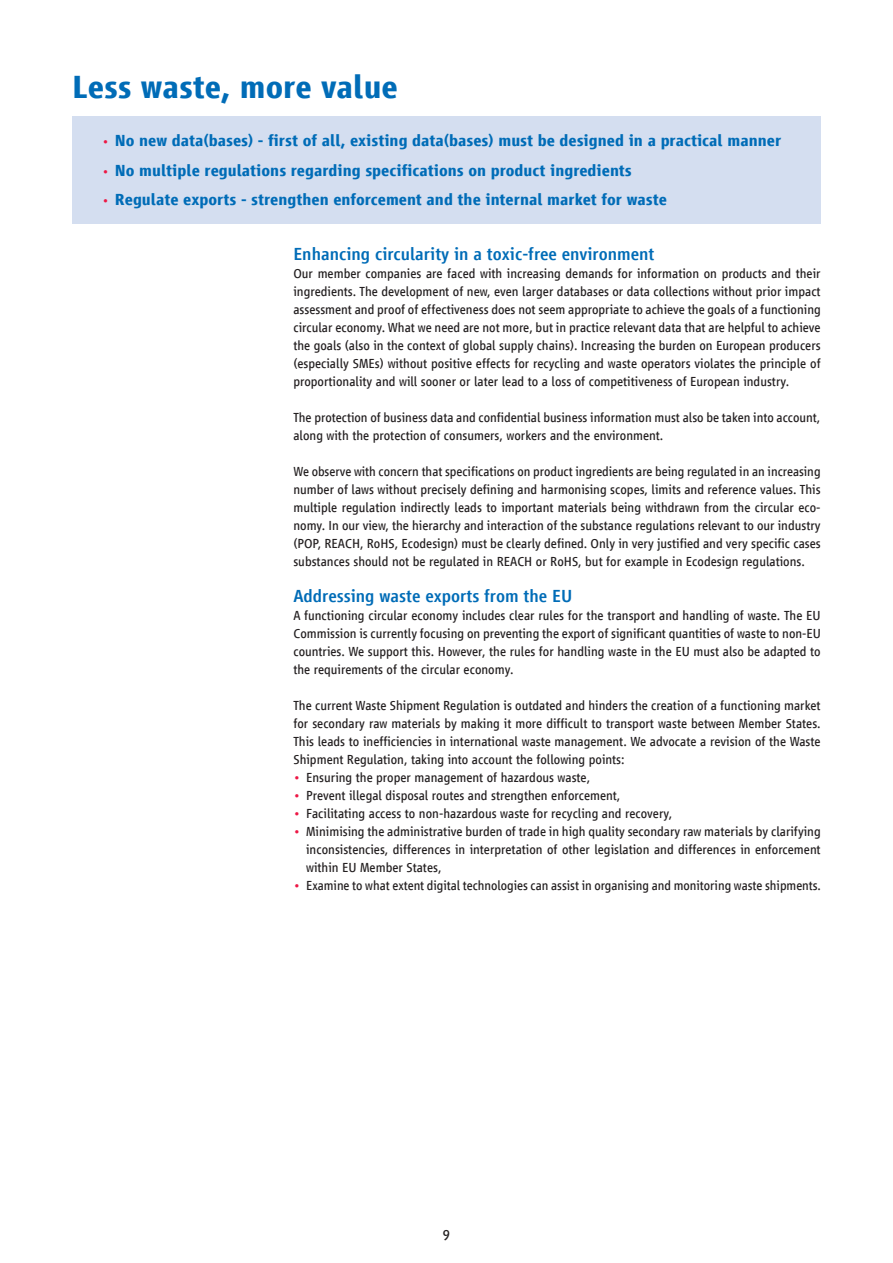
<style>
.page{position:relative;width:893px;height:1263px;background:#fff}
.page>*{position:absolute;margin:0;border:0;box-sizing:border-box;transform-origin:0 0}
.t1{font:700 33px "Vialog LT Com";color:#006cb7}
.t2{font:500 18px "Vialog LT Com";color:#006cb7}
.t3{font:700 16.5px "Vialog LT Com";color:#006cb7}
.t4{font:15px "Vialog LT Com";color:#231f20}
.t5{font:13.5px/18px "Vialog LT Com";color:#231f20;text-align:justify}
.s1{font-weight:400;font-size:13.5px;color:#ed1845}
.s2{color:#ed1845}
</style>
<div class="page">
<div style="left:72px;top:117px;width:749px;height:107px;background:#d4def0"></div>
<h1 class="t1" style="left:72px;top:69px;width:327px">Less waste, more value</h1>
<p class="t3" style="left:102px;top:132px;width:681px"><span class="s1">•</span> No new data(bases) - first of all, existing data(bases) must be designed in a practical manner</p>
<p class="t3" style="left:102px;top:161px;width:531px"><span class="s1">•</span> No multiple regulations regarding specifications on product ingredients</p>
<p class="t3" style="left:102px;top:190px;width:566px"><span class="s1">•</span> Regulate exports - strengthen enforcement and the internal market for waste</p>
<h2 class="t2" style="left:293px;top:244px;width:362px">Enhancing circularity in a toxic-free environment</h2>
<p class="t5" style="left:293px;top:265px;width:529px">Our member companies are faced with increasing demands for information on products and their ingredients. The development of new, even larger databases or data collections without prior impact assessment and proof of effectiveness does not seem appropriate to achieve the goals of a functioning circular economy. What we need are not more, but in practice relevant data that are helpful to achieve the goals (also in the context of global supply chains). Increasing the burden on European producers (especially SMEs) without positive effects for recycling and waste operators violates the principle of proportionality and will sooner or later lead to a loss of competitiveness of European industry.</p>
<p class="t5" style="left:293px;top:409px;width:528px">The protection of business data and confidential business information must also be taken into account, along with the protection of consumers, workers and the environment.</p>
<p class="t5" style="left:293px;top:463px;width:529px">We observe with concern that specifications on product ingredients are being regulated in an increasing number of laws without precisely defining and harmonising scopes, limits and reference values. This multiple regulation indirectly leads to important materials being withdrawn from the circular eco&shy;nomy. In our view, the hierarchy and interaction of the substance regulations relevant to our industry (POP, REACH, RoHS, Ecodesign) must be clearly defined. Only in very justified and very specific cases substances should not be regulated in REACH or RoHS, but for example in Ecodesign regulations.</p>
<h2 class="t2" style="left:293px;top:586px;width:280px">Addressing waste exports from the EU</h2>
<p class="t5" style="left:293px;top:607px;width:529px">A functioning circular economy includes clear rules for the transport and handling of waste. The EU Commission is currently focusing on preventing the export of significant quantities of waste to non-EU countries. We support this. However, the rules for handling waste in the EU must also be adapted to the requirements of the circular economy.</p>
<p class="t5" style="left:293px;top:697px;width:529px">The current Waste Shipment Regulation is outdated and hinders the creation of a functioning market for secondary raw materials by making it more difficult to transport waste between Member States.<br>This leads to inefficiencies in international waste management. We advocate a revision of the Waste Shipment Regulation, taking into account the following points:</p>
<p class="t5" style="left:293px;top:769px;width:298px"><span class="s2">•</span> Ensuring the proper management of hazardous waste,</p>
<p class="t5" style="left:293px;top:787px;width:328px"><span class="s2">•</span> Prevent illegal disposal routes and strengthen enforcement,</p>
<p class="t5" style="left:293px;top:805px;width:380px"><span class="s2">•</span> Facilitating access to non-hazardous waste for recycling and recovery,</p>
<p class="t5" style="left:306px;top:823px;width:516px;text-indent:-13px"><span class="s2">•</span> Minimising the administrative burden of trade in high quality secondary raw materials by clarifying inconsistencies, differences in interpretation of other legislation and differences in enforcement within EU Member States,</p>
<p class="t5" style="left:293px;top:877px;width:529px"><span class="s2">•</span> Examine to what extent digital technologies can assist in organising and monitoring waste shipments.</p>
<p class="t4" style="left:443px;top:1226px;width:9px">9</p>
</div>
